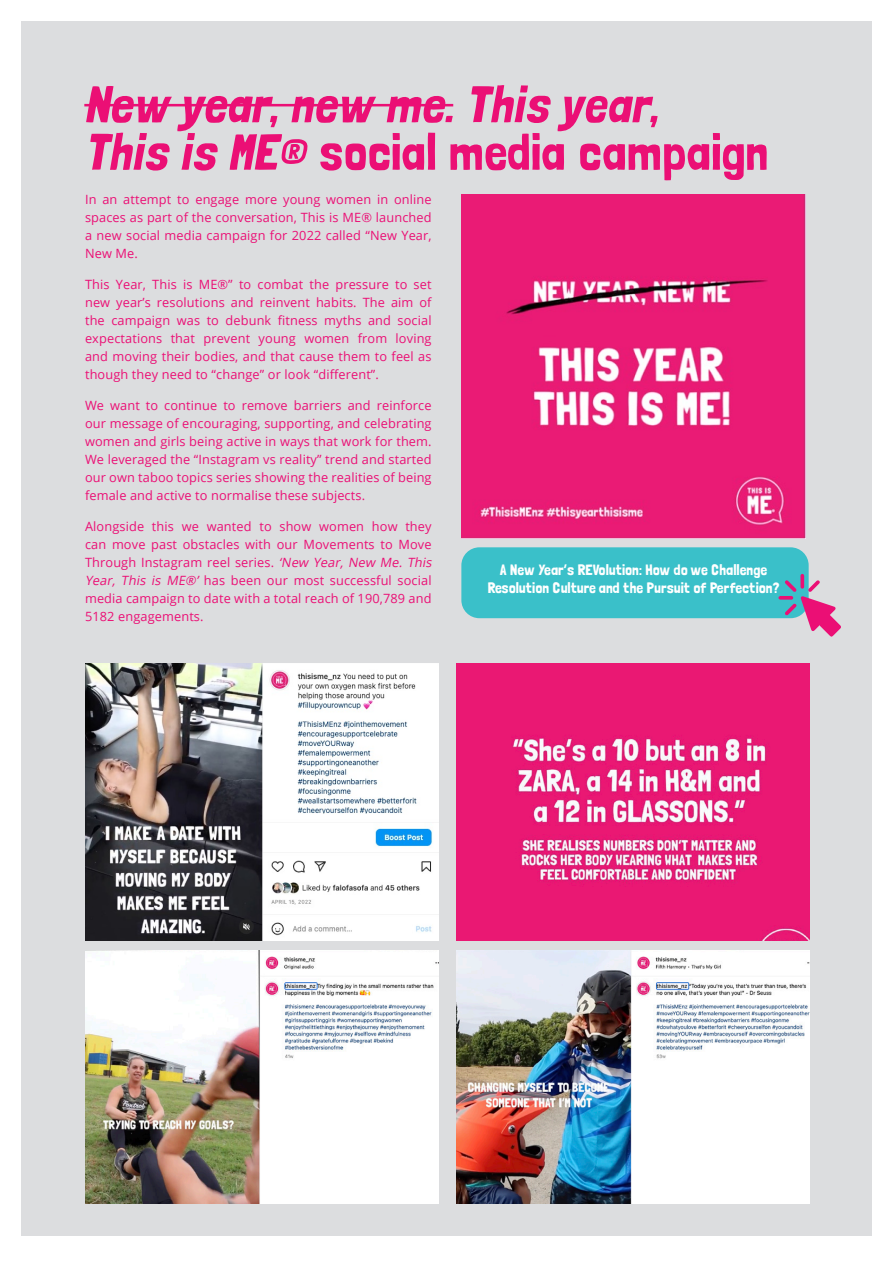
<style>
.page{position:relative;width:893px;height:1263px;background:#fff}
.page>*{position:absolute;margin:0;border:0;box-sizing:border-box;transform-origin:0 0}
.t1{font:italic 51px/47.5px "Londrina Solid";color:#eb0f75}
.t2{font:15px/18px "Londrina Solid";color:#fff;text-align:center}
.t3{font:12.75px/18px "Open Sans";letter-spacing:.01em;color:#eb0f75;text-align:justify}
.s1{font-style:normal}
.s2{font-style:italic}
</style>
<div class="page">
<div style="left:21px;top:21px;width:851px;height:1215px;background:#dcdddf"></div>
<hr style="left:84px;top:104px;width:369px;height:2px;background:#eb0f75">
<img style="left:461px;top:195px;width:344px;height:343px">
<div style="left:461px;top:547px;width:348px;height:71px;background:#3ac0c9;border-radius:18px"></div>
<img style="left:85px;top:663px;width:353px;height:278px">
<img style="left:457px;top:663px;width:353px;height:278px">
<img style="left:85px;top:950px;width:353px;height:253px">
<img style="left:457px;top:950px;width:353px;height:253px">
<svg style="left:778px;top:574px;width:63px;height:63px"></svg>
<p class="t1" style="left:84px;top:80px;width:686px">New year,new me.This year,<br>This is ME® <span class="s1">social media campaign</span></p>
<p class="t3" style="left:85px;top:190px;width:348px">In an attempt to engage more young women in online spaces as part of the conversation, This is ME® launched a new social media campaign for 2022 called “New Year, New Me.</p>
<p class="t3" style="left:85px;top:275px;width:348px">This Year, This is ME®” to combat the pressure to set new year’s resolutions and reinvent habits. The aim of the campaign was to debunk fitness myths and social expectations that prevent young women from loving and moving their bodies, and that cause them to feel as though they need to “change” or look “different”.</p>
<p class="t3" style="left:85px;top:396px;width:348px">We want to continue to remove barriers and reinforce our message of encouraging, supporting, and celebrating women and girls being active in ways that work for them.<br>We leveraged the “Instagram vs reality” trend and started our own taboo topics series showing the realities of being female and active to normalise these subjects.</p>
<p class="t3" style="left:85px;top:517px;width:351px;text-align:left">Alongside this we wanted to show women how they can move past obstacles with our Movements to Move Through Instagram reel series. <span class="s2">‘New Year, New Me. This Year, This is ME®’</span> has been our most successful social media campaign to date with a total reach of 190,789 and 5182 engagements.</p>
<p class="t2" style="left:488px;top:560px;width:293px">A New Year’s REVolution: How do we Challenge<br>Resolution Culture and the Pursuit of Perfection?</p>
</div>
